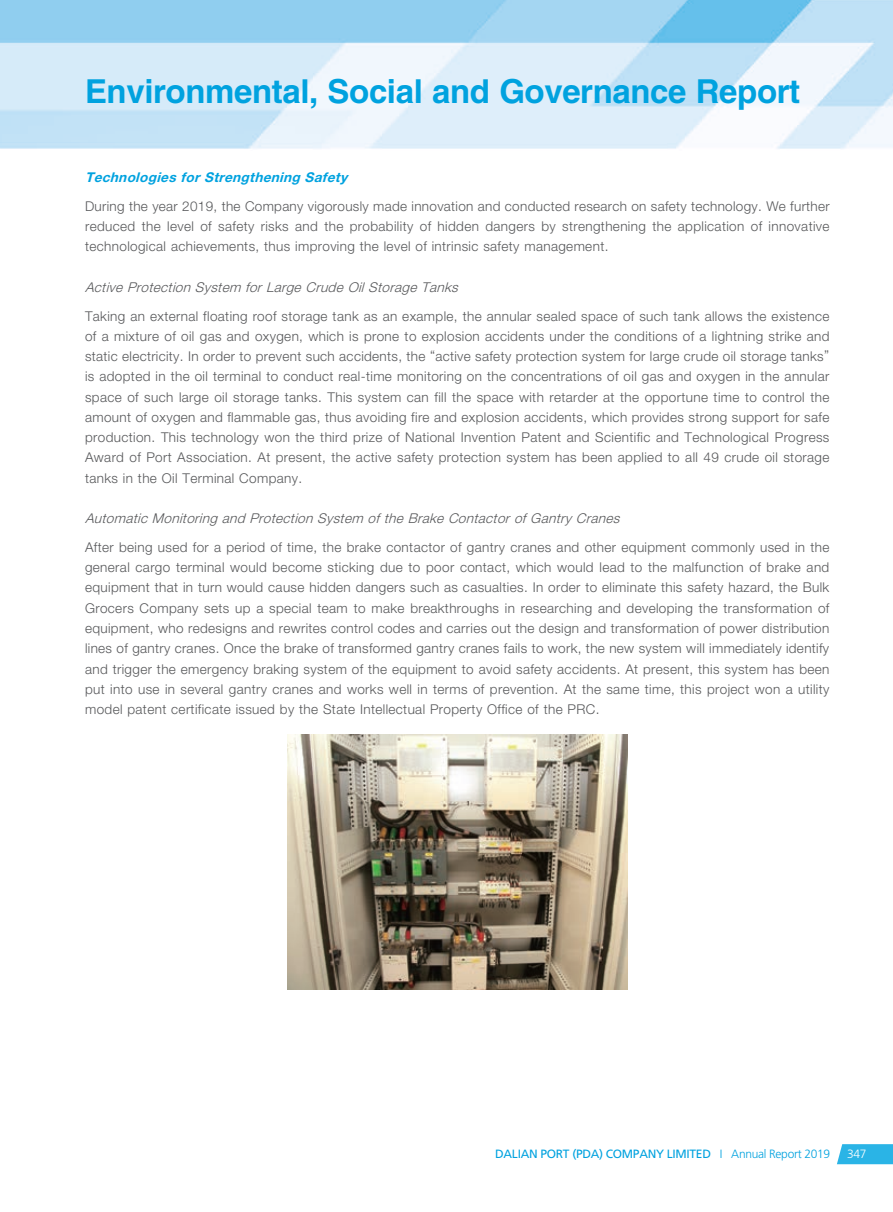
<style>
.page{position:relative;width:893px;height:1212px;background:#fff}
.page>*{position:absolute;margin:0;border:0;box-sizing:border-box;transform-origin:0 0}
.t1{font:700 33px "Helvetica LT Std";letter-spacing:-.01em;color:#00a2df}
.t2{font:300 13.5px/20.2px "Helvetica Neue LT Std";letter-spacing:.03em;color:#57585a;text-align:justify}
.t3{font:italic 300 13.5px "Helvetica Neue LT Std";color:#57585a}
.t4{font:italic 700 13.5px "Helvetica Neue LT Std";color:#00a2df}
.t5{font:12px "Frutiger LT Std";letter-spacing:-.025em;color:#00a2df}
.t6{font:300 12px "Frutiger LT Std";color:#fff}
.s1{font-weight:300}
</style>
<div class="page">
<img style="left:0;top:0;width:893px;height:1165px">
<svg style="left:837px;top:1144px;width:56px;height:20px"></svg>
<img style="left:287px;top:734px;width:340px;height:255px">
<h1 class="t1" style="left:85px;top:71px;width:717px">Environmental, Social and Governance Report</h1>
<p class="t4" style="left:85px;top:169px;width:263px">Technologies forStrengthening Safety</p>
<p class="t2" style="left:85px;top:196px;width:746px">During the year 2019, the Company vigorously made innovation and conducted research on safety technology. We further reduced the level of safety risks and the probability of hidden dangers by strengthening the application of innovative technological achievements, thus improving the level of intrinsic safety management.</p>
<p class="t3" style="left:85px;top:279px;width:378px">Active Protection System forLarge Crude OilStorage Tanks</p>
<p class="t2" style="left:85px;top:305px;width:746px">Taking an external floating roof storage tank as an example, the annular sealed space of such tank allows the existence of a mixture of oil gas and oxygen, which is prone to explosion accidents under the conditions of a lightning strike and static electricity. In order to prevent such accidents, the “active safety protection system for large crude oil storage tanks” is adopted in the oil terminal to conduct real-time monitoring on the concentrations of oil gas and oxygen in the annular space of such large oil storage tanks. This system can fill the space with retarder at the opportune time to control the amount of oxygen and flammable gas, thus avoiding fire and explosion accidents, which provides strong support for safe production. This technology won the third prize of National Invention Patent and Scientific and Technological Progress Award of Port Association. At present, the active safety protection system has been applied to all 49 crude oil storage tanks in the Oil Terminal Company.</p>
<p class="t3" style="left:85px;top:510px;width:540px">Automatic Monitoring and Protection System ofthe Brake ContactorofGantry Cranes</p>
<p class="t2" style="left:85px;top:537px;width:746px">After being used for a period of time, the brake contactor of gantry cranes and other equipment commonly used in the general cargo terminal would become sticking due to poor contact, which would lead to the malfunction of brake and equipment that in turn would cause hidden dangers such as casualties. In order to eliminate this safety hazard, the Bulk Grocers Company sets up a special team to make breakthroughs in researching and developing the transformation of equipment, who redesigns and rewrites control codes and carries out the design and transformation of power distribution lines of gantry cranes. Once the brake of transformed gantry cranes fails to work, the new system will immediately identify and trigger the emergency braking system of the equipment to avoid safety accidents. At present, this system has been put into use in several gantry cranes and works well in terms of prevention. At the same time, this project won a utility model patent certificate issued by the State Intellectual Property Office of the PRC.</p>
<p class="t5" style="left:495px;top:1147px;width:336px">DALIAN PORT (PDA) COMPANY LIMITED <span class="s1">I Annual Report 2019</span></p>
<p class="t6" style="left:847px;top:1147px;width:21px">347</p>
</div>
